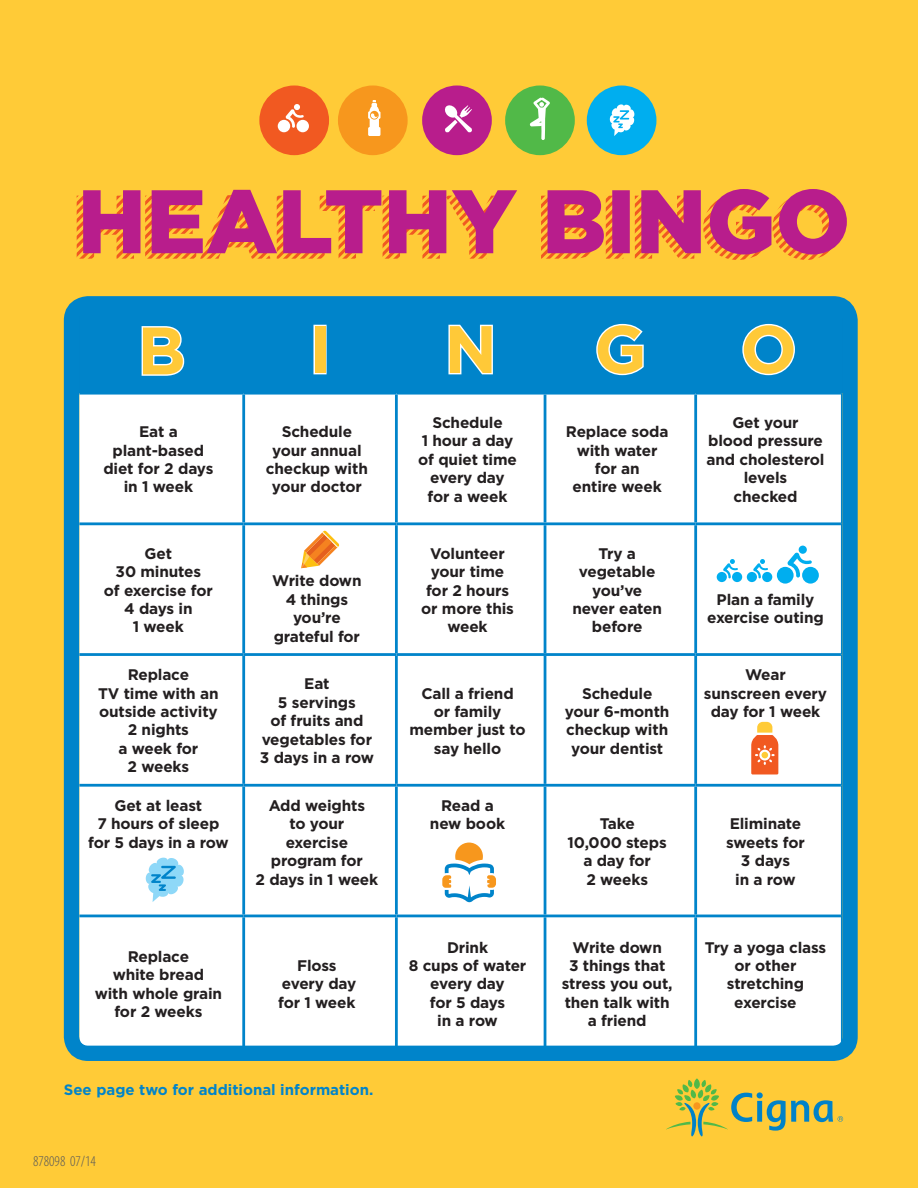
<style>
.page{position:relative;width:918px;height:1188px;background:#ffcb37}
.page>*{position:absolute;margin:0;border:0;box-sizing:border-box;transform-origin:0 0}
.t1{font:700 66.9px "Gotham";color:#ffc938}
.t2{font:700 15.3px/18.5px "Gotham";letter-spacing:-.01em;color:#231f20;text-align:center}
.t3{font:700 15px "Gotham";color:#0084ca}
.t4{font:300 condensed 15px "Myriad Pro";color:#57585a}
</style>
<div class="page">
<div style="left:80px;top:312px;width:761px;height:80px;background:#0084ca"></div>
<div style="left:80px;top:395px;width:761px;height:650px;background:#fff"></div>
<hr style="left:841px;top:306px;width:1px;height:87px;background:#0084ca">
<hr style="left:841px;top:393px;width:1px;height:131px;background:#0084ca">
<hr style="left:841px;top:524px;width:1px;height:131px;background:#0084ca">
<hr style="left:841px;top:655px;width:1px;height:130px;background:#0084ca">
<hr style="left:841px;top:785px;width:1px;height:131px;background:#0084ca">
<hr style="left:841px;top:916px;width:1px;height:134px;background:#0084ca">
<hr style="left:242px;top:306px;width:3px;height:86px;background:#0084ca">
<hr style="left:395px;top:306px;width:3px;height:86px;background:#0084ca">
<hr style="left:544px;top:306px;width:2px;height:86px;background:#0084ca">
<hr style="left:694px;top:306px;width:3px;height:86px;background:#0084ca">
<hr style="left:79px;top:392px;width:165px;height:3px;background:#0084ca">
<hr style="left:244px;top:392px;width:152px;height:3px;background:#0084ca">
<hr style="left:242px;top:395px;width:3px;height:127px;background:#0084ca">
<hr style="left:396px;top:392px;width:149px;height:3px;background:#0084ca">
<hr style="left:395px;top:395px;width:3px;height:127px;background:#0084ca">
<hr style="left:545px;top:392px;width:151px;height:3px;background:#0084ca">
<hr style="left:544px;top:395px;width:2px;height:127px;background:#0084ca">
<hr style="left:696px;top:392px;width:145px;height:3px;background:#0084ca">
<hr style="left:694px;top:395px;width:3px;height:127px;background:#0084ca">
<hr style="left:79px;top:522px;width:165px;height:3px;background:#0084ca">
<hr style="left:244px;top:522px;width:152px;height:3px;background:#0084ca">
<hr style="left:242px;top:525px;width:3px;height:128px;background:#0084ca">
<hr style="left:396px;top:522px;width:149px;height:3px;background:#0084ca">
<hr style="left:395px;top:525px;width:3px;height:128px;background:#0084ca">
<hr style="left:545px;top:522px;width:151px;height:3px;background:#0084ca">
<hr style="left:544px;top:525px;width:2px;height:128px;background:#0084ca">
<hr style="left:696px;top:522px;width:145px;height:3px;background:#0084ca">
<hr style="left:694px;top:525px;width:3px;height:128px;background:#0084ca">
<hr style="left:79px;top:653px;width:165px;height:3px;background:#0084ca">
<hr style="left:244px;top:653px;width:152px;height:3px;background:#0084ca">
<hr style="left:242px;top:656px;width:3px;height:128px;background:#0084ca">
<hr style="left:396px;top:653px;width:149px;height:3px;background:#0084ca">
<hr style="left:395px;top:656px;width:3px;height:128px;background:#0084ca">
<hr style="left:545px;top:653px;width:151px;height:3px;background:#0084ca">
<hr style="left:544px;top:656px;width:2px;height:128px;background:#0084ca">
<hr style="left:696px;top:653px;width:145px;height:3px;background:#0084ca">
<hr style="left:694px;top:656px;width:3px;height:128px;background:#0084ca">
<hr style="left:79px;top:784px;width:165px;height:3px;background:#0084ca">
<hr style="left:244px;top:784px;width:152px;height:3px;background:#0084ca">
<hr style="left:242px;top:787px;width:3px;height:128px;background:#0084ca">
<hr style="left:396px;top:784px;width:149px;height:3px;background:#0084ca">
<hr style="left:395px;top:787px;width:3px;height:128px;background:#0084ca">
<hr style="left:545px;top:784px;width:151px;height:3px;background:#0084ca">
<hr style="left:544px;top:787px;width:2px;height:128px;background:#0084ca">
<hr style="left:696px;top:784px;width:145px;height:3px;background:#0084ca">
<hr style="left:694px;top:787px;width:3px;height:128px;background:#0084ca">
<hr style="left:79px;top:915px;width:165px;height:2px;background:#0084ca">
<hr style="left:244px;top:915px;width:152px;height:2px;background:#0084ca">
<hr style="left:242px;top:917px;width:3px;height:133px;background:#0084ca">
<hr style="left:396px;top:915px;width:149px;height:2px;background:#0084ca">
<hr style="left:395px;top:917px;width:3px;height:133px;background:#0084ca">
<hr style="left:545px;top:915px;width:151px;height:2px;background:#0084ca">
<hr style="left:544px;top:917px;width:2px;height:133px;background:#0084ca">
<hr style="left:696px;top:915px;width:145px;height:2px;background:#0084ca">
<hr style="left:694px;top:917px;width:3px;height:133px;background:#0084ca">
<svg style="left:140px;top:325px;width:46px;height:52px;background:#50aada"></svg>
<div style="left:313px;top:325px;width:14px;height:49px;border:3px solid #fff"></div>
<svg style="left:447px;top:323px;width:47px;height:53px;background:#4ba8d9"></svg>
<svg style="left:595px;top:323px;width:51px;height:54px;background:#44a4d8"></svg>
<svg style="left:741px;top:323px;width:55px;height:54px;background:#3aa0d6"></svg>
<div style="left:64px;top:296px;width:794px;height:765px;border:15px solid #0084ca;border-radius:17px"></div>
<svg style="left:146px;top:858px;width:38px;height:44px;background:#a1daf4"></svg>
<svg style="left:666px;top:1078px;width:177px;height:58px"></svg>
<svg style="left:301px;top:530px;width:38px;height:38px"></svg>
<svg style="left:442px;top:843px;width:54px;height:59px;background:#d8d8ca"></svg>
<svg style="left:751px;top:722px;width:27px;height:52px"></svg>
<svg style="left:787px;top:552px;width:25px;height:26px"></svg>
<div style="left:799px;top:546px;width:8px;height:8px;background:#00aeef;border-radius:50%"></div>
<div style="left:777px;top:567px;width:17px;height:17px;background:#00aeef;border-radius:50%"></div>
<div style="left:802px;top:567px;width:17px;height:17px;background:#00aeef;border-radius:50%"></div>
<svg style="left:723px;top:559px;width:15px;height:19px"></svg>
<div style="left:717px;top:572px;width:10px;height:10px;background:#00aeef;border-radius:50%"></div>
<div style="left:732px;top:572px;width:10px;height:10px;background:#00aeef;border-radius:50%"></div>
<svg style="left:753px;top:559px;width:15px;height:19px"></svg>
<div style="left:747px;top:572px;width:10px;height:10px;background:#00aeef;border-radius:50%"></div>
<div style="left:762px;top:572px;width:10px;height:10px;background:#00aeef;border-radius:50%"></div>
<div style="left:259px;top:85px;width:70px;height:70px;background:#f15921;border-radius:50%"></div>
<div style="left:338px;top:85px;width:70px;height:70px;background:#f7971d;border-radius:50%"></div>
<div style="left:422px;top:85px;width:70px;height:70px;background:#b81d8c;border-radius:50%"></div>
<div style="left:505px;top:85px;width:70px;height:70px;background:#51b948;border-radius:50%"></div>
<div style="left:587px;top:85px;width:69px;height:70px;background:#00aeef;border-radius:50%"></div>
<svg style="left:285px;top:104px;width:19px;height:24px"></svg>
<div style="left:278px;top:120px;width:12px;height:12px;background:#fff;border-radius:50%"></div>
<div style="left:297px;top:120px;width:12px;height:12px;background:#fff;border-radius:50%"></div>
<svg style="left:610px;top:104px;width:24px;height:32px"></svg>
<svg style="left:368px;top:100px;width:12px;height:36px"></svg>
<svg style="left:445px;top:105px;width:27px;height:28px"></svg>
<svg style="left:530px;top:98px;width:20px;height:42px"></svg>
<svg style="left:77px;top:195px;width:747px;height:65px"></svg>
<svg style="left:83px;top:189px;width:764px;height:66px"></svg>
<h1 class="t1" style="left:137px;top:312px;width:50px">B</h1>
<h1 class="t1" style="left:309px;top:311px;width:24px">I</h1>
<h1 class="t1" style="left:444px;top:311px;width:54px">N</h1>
<h1 class="t1" style="left:594px;top:311px;width:54px">G</h1>
<h1 class="t1" style="left:740px;top:311px;width:58px">O</h1>
<p class="t2" style="left:103px;top:422px;width:112px">Eat a plant-based diet for 2 days in 1 week</p>
<p class="t2" style="left:266px;top:422px;width:104px">Schedule your annual checkup with your doctor</p>
<p class="t2" style="left:418px;top:413px;width:100px">Schedule<br>1 hour a day of quiet time every day for a week</p>
<p class="t2" style="left:566px;top:422px;width:104px">Replace soda with water for an<br>entire week</p>
<p class="t2" style="left:706px;top:413px;width:120px">Get your<br>blood pressure and cholesterol levels<br>checked</p>
<p class="t2" style="left:104px;top:544px;width:110px">Get<br>30 minutes<br>of exercise for<br>4 days in<br>1 week</p>
<p class="t2" style="left:272px;top:571px;width:91px">Write down<br>4 things you’re grateful for</p>
<p class="t2" style="left:421px;top:544px;width:94px">Volunteer your time for 2 hours or more this week</p>
<p class="t2" style="left:572px;top:544px;width:91px">Try a vegetable you’ve never eaten before</p>
<p class="t2" style="left:98px;top:665px;width:122px">Replace<br>TV time with an outside activity<br>2 nights<br>a week for<br>2 weeks</p>
<p class="t2" style="left:260px;top:674px;width:116px">Eat<br>5 servings<br>of fruits and vegetables for<br>3 days in a row</p>
<p class="t2" style="left:409px;top:684px;width:118px">Call a friend<br>or family member just to say hello</p>
<p class="t2" style="left:565px;top:684px;width:106px">Schedule your 6-month checkup with your dentist</p>
<p class="t2" style="left:707px;top:590px;width:118px">Plan a family exercise outing</p>
<p class="t2" style="left:704px;top:665px;width:125px">Wear<br>sunscreen every day for 1 week</p>
<p class="t2" style="left:88px;top:796px;width:142px">Get at least<br>7 hours of sleep for 5 days in a row</p>
<p class="t2" style="left:256px;top:796px;width:124px">Add weights<br>to your<br>exercise program for<br>2 days in 1 week</p>
<p class="t2" style="left:430px;top:796px;width:77px">Read a new book</p>
<p class="t2" style="left:568px;top:814px;width:101px">Take<br>10,000 steps a day for<br>2 weeks</p>
<p class="t2" style="left:726px;top:814px;width:80px">Eliminate sweets for<br>3 days<br>in a row</p>
<p class="t2" style="left:95px;top:947px;width:129px">Replace<br>white bread with whole grain for 2 weeks</p>
<p class="t2" style="left:278px;top:956px;width:80px">Floss every day for 1 week</p>
<p class="t3" style="left:64px;top:1081px;width:311px">See page two for additional information.</p>
<p class="t4" style="left:33px;top:1153px;width:64px">878098 07/14</p>
<p class="t2" style="left:409px;top:938px;width:119px">Drink<br>8 cups of water every day<br>for 5 days<br>in a row</p>
<p class="t2" style="left:562px;top:938px;width:112px">Write down<br>3 things that stress you out, then talk with a friend</p>
<p class="t2" style="left:705px;top:938px;width:123px">Try a yoga class or other stretching exercise</p>
</div>
